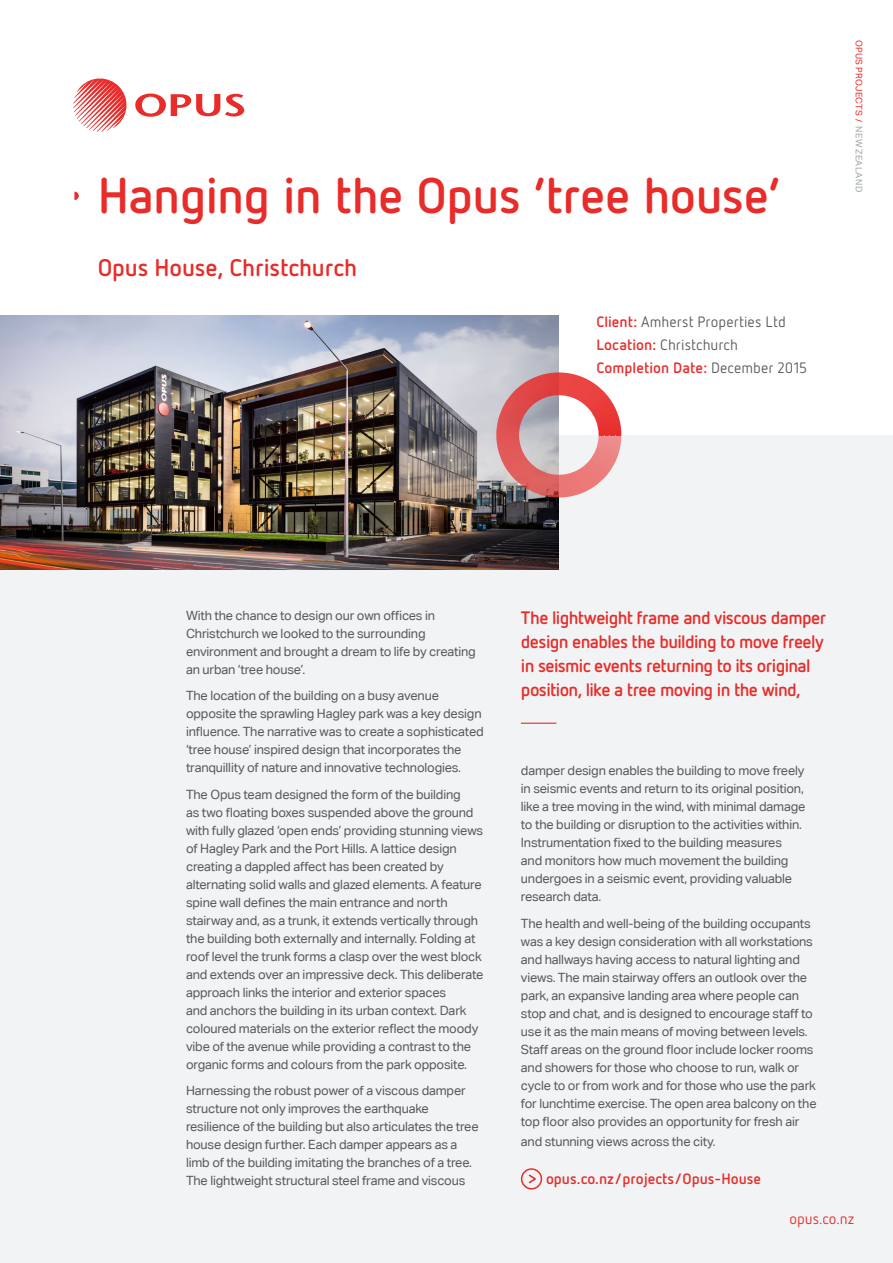
<style>
.page{position:relative;width:893px;height:1263px;background:#fff}
.page>*{position:absolute;margin:0;border:0;box-sizing:border-box;transform-origin:0 0}
.t1{font:700 49.8px "Netto Pro";letter-spacing:-.01em;color:#e82c2a}
.t2{font:700 24px "Netto Pro";letter-spacing:-.005em;color:#e82c2a}
.t3{font:700 18px/24px "Netto Pro";letter-spacing:-.035em;color:#e82c2a}
.t4{font:15px/23.1px "Netto Pro";letter-spacing:.01em;color:#58595b}
.t5{font:700 15px "Netto Pro";color:#e82c2a}
.t6{font:15px "Netto Pro";color:#e82c2a}
.t7{font:12.75px/18px "Aktiv Grotesk";letter-spacing:-.015em;color:#58595b}
.t8{font:9px "Aktiv Grotesk";letter-spacing:.035em;color:#e82c2a}
.s1{font-weight:700;color:#e82c2a}
.s2{color:#9da5ab}
</style>
<div class="page">
<div style="left:0;top:435px;width:893px;height:828px;background:#f1f3f4"></div>
<svg style="left:74px;top:192px;width:5px;height:8px"></svg>
<img style="left:0;top:315px;width:558px;height:255px">
<hr style="left:521px;top:723px;width:35px;height:1px;background:#e82c2a">
<div style="left:521px;top:1168px;width:21px;height:21px;border:2px solid #e82c2a;border-radius:50%"></div>
<svg style="left:529px;top:1174px;width:7px;height:9px"></svg>
<svg style="left:496px;top:372px;width:125px;height:125px"></svg>
<svg style="left:73px;top:78px;width:54px;height:54px"></svg>
<svg style="left:135px;top:94px;width:109px;height:23px"></svg>
<h1 class="t1" style="left:98px;top:162px;width:684px">Hanging in the Opus ‘tree house’</h1>
<h2 class="t2" style="left:98px;top:251px;width:261px">Opus House, Christchurch</h2>
<p class="t4" style="left:596px;top:310px;width:212px"><span class="s1">Client:</span> Amherst Properties Ltd<br><span class="s1">Location:</span> Christchurch<br><span class="s1">Completion Date:</span> December 2015</p>
<p class="t8" style="left:864px;top:40px;width:154px;rotate:90deg">OPUS PROJECTS / <span class="s2">NEW ZEALAND</span></p>
<p class="t7" style="left:186px;top:606px;width:291px">With the chance to design our own offices in Christchurch we looked to the surrounding environment and brought a dream to life by creating an urban ‘tree house’.</p>
<p class="t7" style="left:186px;top:686px;width:299px">The location of the building on a busy avenue opposite the sprawling Hagley park was a key design influence. The narrative was to create a sophisticated ‘tree house’ inspired design that incorporates the tranquillity of nature and innovative technologies.</p>
<p class="t7" style="left:186px;top:785px;width:299px">The Opus team designed the form of the building<br>as two floating boxes suspended above the ground with fully glazed ‘open ends’ providing stunning views of Hagley Park and the Port Hills. A lattice design creating a dappled affect has been created by alternating solid walls and glazed elements. A feature spine wall defines the main entrance and north stairway and, as a trunk, it extends vertically through the building both externally and internally. Folding at roof level the trunk forms a clasp over the west block and extends over an impressive deck. This deliberate approach links the interior and exterior spaces<br>and anchors the building in its urban context. Dark coloured materials on the exterior reflect the moody vibe of the avenue while providing a contrast to the organic forms and colours from the park opposite.</p>
<p class="t7" style="left:186px;top:1081px;width:294px">Harnessing the robust power of a viscous damper structure not only improves the earthquake resilience of the building but also articulates the tree house design further. Each damper appears as a limb of the building imitating the branches of a tree.<br>The lightweight structural steel frame and viscous</p>
<h3 class="t3" style="left:521px;top:605px;width:307px">The lightweight frame and viscous damper design enables the building to move freely in seismic events returning to its original position, like a tree moving in the wind,</h3>
<p class="t7" style="left:521px;top:762px;width:286px">damper design enables the building to move freely in seismic events and return to its original position, like a tree moving in the wind, with minimal damage to the building or disruption to the activities within.<br>Instrumentation fixed to the building measures and monitors how much movement the building undergoes in a seismic event, providing valuable research data.</p>
<p class="t7" style="left:521px;top:914px;width:297px">The health and well-being of the building occupants was a key design consideration with all workstations and hallways having access to natural lighting and views. The main stairway offers an outlook over the park, an expansive landing area where people can stop and chat, and is designed to encourage staff to use it as the main means of moving between levels.<br>Staff areas on the ground floor include locker rooms and showers for those who choose to run, walk or cycle to or from work and for those who use the park for lunchtime exercise. The open area balcony on the top floor also provides an opportunity for fresh air</p>
<p class="t7" style="left:521px;top:1132px;width:196px">and stunning views across the city.</p>
<p class="t5" style="left:546px;top:1169px;width:217px">opus.co.nz/projects/Opus-House</p>
<p class="t6" style="left:789px;top:1209px;width:66px">opus.co.nz</p>
</div>
